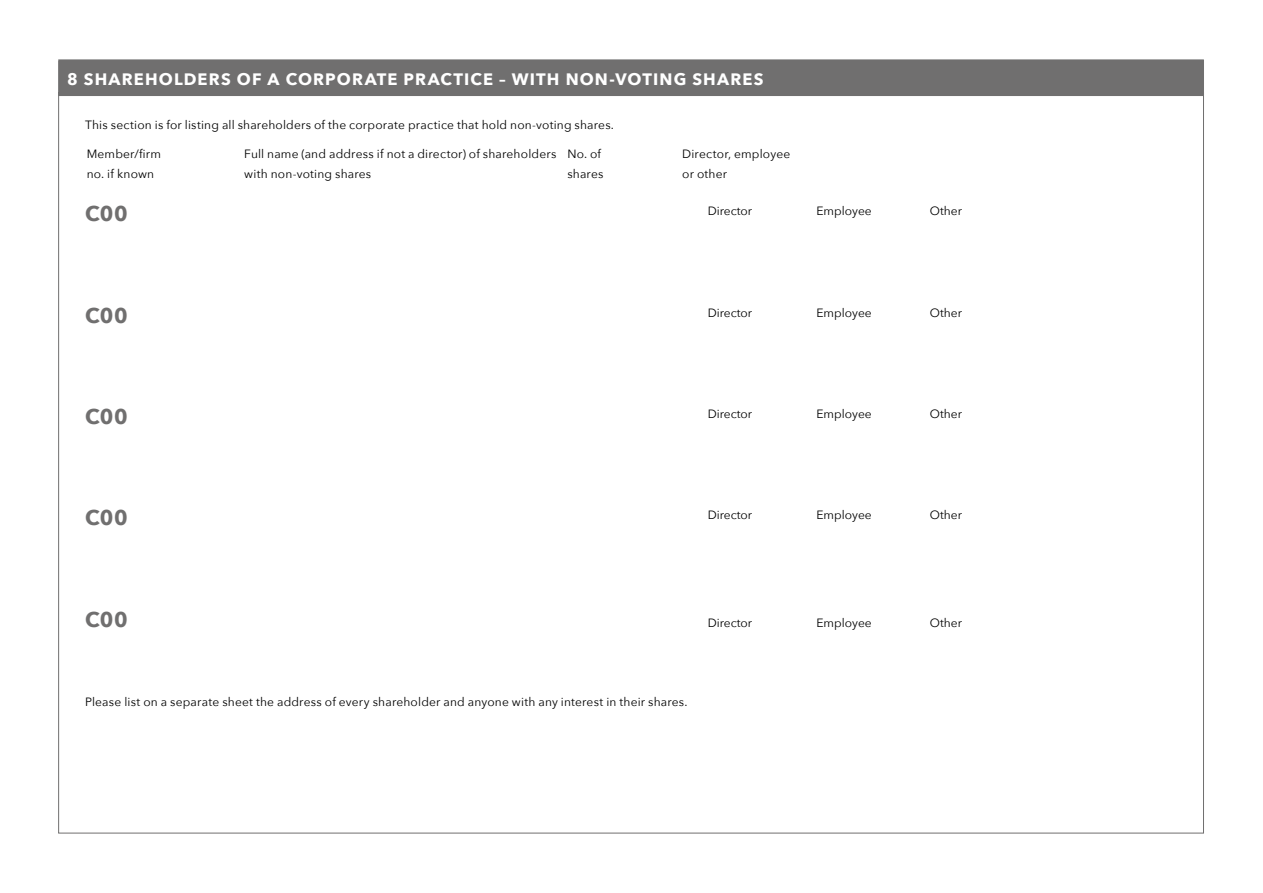
<style>
.page{position:relative;width:1263px;height:893px;background:#fff}
.page>*{position:absolute;margin:0;border:0;box-sizing:border-box;transform-origin:0 0}
.t1{font:700 21px "Avenir Next";letter-spacing:.02em;color:#706f6f}
.t2{font:700 16.5px "Avenir Next";letter-spacing:.065em;color:#fff}
.t3{font:12px/19.5px "Avenir Next";letter-spacing:.01em;color:#000}
</style>
<div class="page">
<div style="left:59px;top:60px;width:1144px;height:36px;background:#706f6f"></div>
<hr style="left:58px;top:60px;width:1px;height:35px;background:#706f6f">
<hr style="left:1203px;top:60px;width:1px;height:35px;background:#706f6f">
<hr style="left:58px;top:95px;width:1146px;height:1px;background:#706f6f">
<h2 class="t2" style="left:67px;top:65px;width:698px">8 SHAREHOLDERS OF A CORPORATE PRACTICE – WITH NON-VOTING SHARES</h2>
<p class="t3" style="left:85px;top:115px;width:530px">This section is for listing all shareholders of the corporate practice that hold non-voting shares.</p>
<p class="t3" style="left:87px;top:144px;width:76px">Member/firm no. if known</p>
<p class="t3" style="left:244px;top:144px;width:314px">Full name (and address if not a director) of shareholders with non-voting shares</p>
<h1 class="t1" style="left:85px;top:196px;width:44px">C00</h1>
<p class="t3" style="left:567px;top:144px;width:38px">No. of shares</p>
<p class="t3" style="left:682px;top:144px;width:110px">Director, employee or other</p>
<p class="t3" style="left:708px;top:200px;width:46px">Director</p>
<p class="t3" style="left:816px;top:200px;width:57px">Employee</p>
<h1 class="t1" style="left:85px;top:297px;width:44px">C00</h1>
<p class="t3" style="left:708px;top:303px;width:46px">Director</p>
<p class="t3" style="left:816px;top:303px;width:57px">Employee</p>
<h1 class="t1" style="left:85px;top:398px;width:44px">C00</h1>
<p class="t3" style="left:708px;top:403px;width:46px">Director</p>
<p class="t3" style="left:816px;top:403px;width:57px">Employee</p>
<h1 class="t1" style="left:85px;top:500px;width:44px">C00</h1>
<p class="t3" style="left:708px;top:504px;width:46px">Director</p>
<p class="t3" style="left:816px;top:504px;width:57px">Employee</p>
<h1 class="t1" style="left:85px;top:601px;width:44px">C00</h1>
<p class="t3" style="left:708px;top:612px;width:46px">Director</p>
<p class="t3" style="left:85px;top:692px;width:604px">Please list on a separate sheet the address of every shareholder and anyone with any interest in their shares.</p>
<p class="t3" style="left:816px;top:612px;width:57px">Employee</p>
<p class="t3" style="left:930px;top:200px;width:34px">Other</p>
<p class="t3" style="left:930px;top:303px;width:34px">Other</p>
<p class="t3" style="left:930px;top:403px;width:34px">Other</p>
<p class="t3" style="left:930px;top:504px;width:34px">Other</p>
<p class="t3" style="left:930px;top:612px;width:34px">Other</p>
</div>
